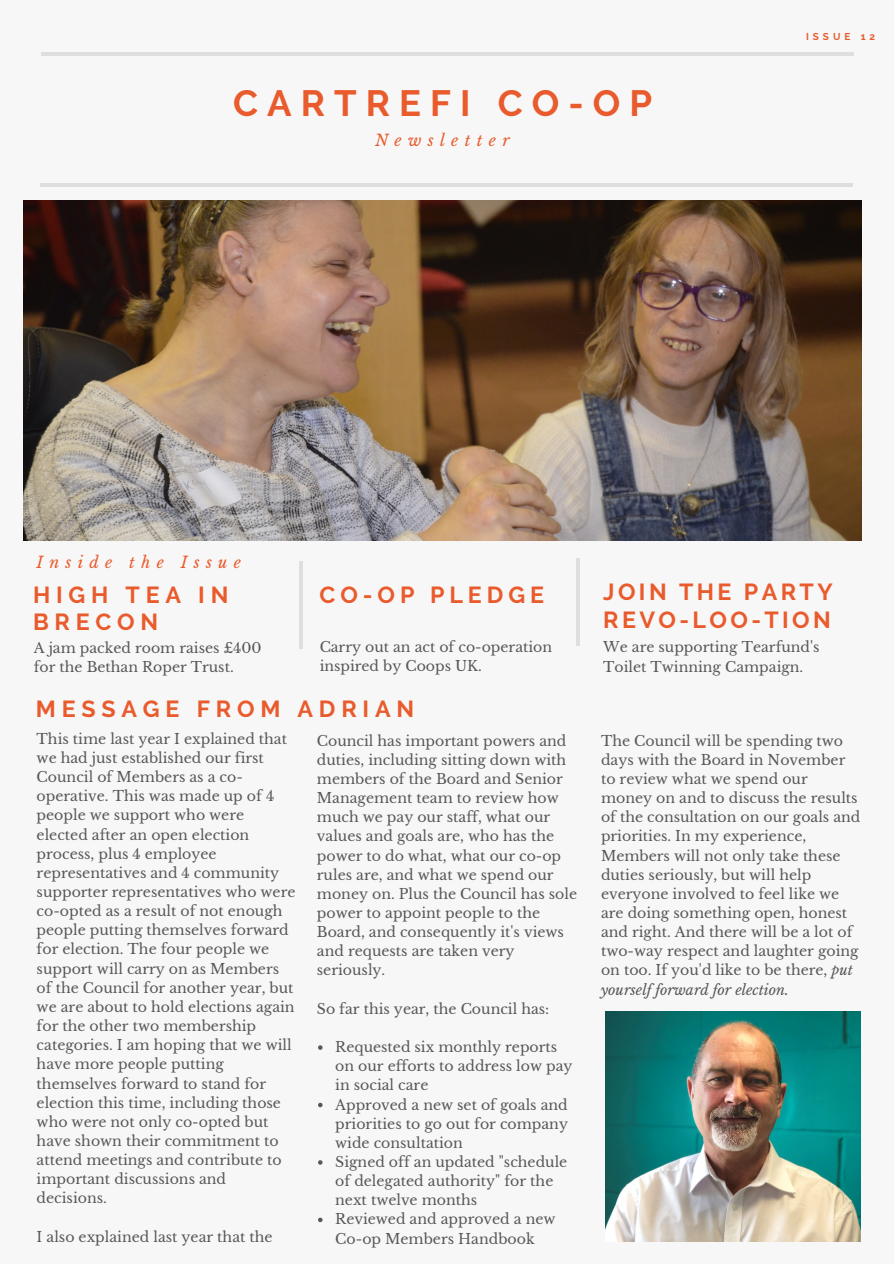
<style>
.page{position:relative;width:894px;height:1264px;background:#fff}
.page>*{position:absolute;margin:0;border:0;box-sizing:border-box;transform-origin:0 0}
.t1{font:700 36.45px "Raleway";letter-spacing:.25em;color:#e95b2c}
.t2{font:700 23.25px/27px "Raleway";letter-spacing:.25em;color:#e95b2c}
.t3{font:700 23.25px/27px "Raleway";letter-spacing:.145em;color:#e95b2c}
.t4{font:700 23.25px "Raleway";letter-spacing:.215em;color:#e95b2c}
.t5{font:italic 15.75px "Libre Baskerville";letter-spacing:.4em;color:#e95b2c}
.t6{font:14.1px/19.2px "Libre Baskerville";color:#000}
.t7{font:700 9.9px "Raleway";letter-spacing:.4em;color:#e95b2c}
.s1{font-style:italic}
</style>
<div class="page">
<div style="left:0;top:0;width:893px;height:1263px;background:#f7f7f7"></div>
<hr style="left:40px;top:184px;width:812px;height:3px;background:#000">
<hr style="left:42px;top:52px;width:811px;height:3px;background:#000">
<img style="left:23px;top:200px;width:838px;height:340px">
<hr style="left:299px;top:560px;width:3px;height:88px;background:#000">
<svg style="left:318px;top:1045px;width:4px;height:4px"></svg>
<svg style="left:318px;top:1102px;width:4px;height:5px"></svg>
<svg style="left:318px;top:1160px;width:4px;height:4px"></svg>
<svg style="left:318px;top:1217px;width:4px;height:5px"></svg>
<hr style="left:576px;top:558px;width:3px;height:88px;background:#000">
<img style="left:605px;top:1011px;width:254px;height:230px">
<h1 class="t1" style="left:233px;top:82px;width:420px">CARTREFI CO-OP</h1>
<p class="t5" style="left:375px;top:131px;width:136px">Newsletter</p>
<p class="t7" style="left:805px;top:30px;width:71px">ISSUE 12</p>
<p class="t5" style="left:36px;top:552px;width:206px">Inside the Issue</p>
<h2 class="t2" style="left:33px;top:581px;width:197px">HIGH TEA IN<br>BRECON</h2>
<p class="t6" style="left:34px;top:638px;width:229px">A jam packed room raises £400 for the Bethan Roper Trust.</p>
<p class="t6" style="left:603px;top:638px;width:218px">We are supporting Tearfund's<br>Toilet Twinning Campaign.</p>
<h2 class="t3" style="left:603px;top:578px;width:231px">JOIN THE PARTY<br>REVO-LOO-TION</h2>
<h2 class="t4" style="left:319px;top:581px;width:226px">CO-OP PLEDGE</h2>
<p class="t6" style="left:319px;top:637px;width:234px">Carry out an act of co-operation inspired by Coops UK.</p>
<h2 class="t2" style="left:36px;top:695px;width:379px">MESSAGE FROM ADRIAN</h2>
<p class="t6" style="left:37px;top:729px;width:260px">This time last year I explained that we had just established our first<br>Council of Members as a co&shy;operative. This was made up of 4 people we support who were elected after an open election process, plus 4 employee representatives and 4 community supporter representatives who were co-opted as a result of not enough people putting themselves forward for election. The four people we support will carry on as Members of the Council for another year, but we are about to hold elections again for the other two membership categories. I am hoping that we will have more people putting themselves forward to stand for election this time, including those who were not only co-opted but have shown their commitment to attend meetings and contribute to important discussions and decisions.</p>
<p class="t6" style="left:37px;top:1227px;width:237px">I also explained last year that the</p>
<p class="t6" style="left:317px;top:731px;width:262px">Council has important powers and duties, including sitting down with members of the Board and Senior<br>Management team to review how much we pay our staff, what our values and goals are, who has the power to do what, what our co-op rules are, and what we spend our money on. Plus the Council has sole power to appoint people to the<br>Board, and consequently it's views and requests are taken very seriously.</p>
<p class="t6" style="left:317px;top:999px;width:234px">So far this year, the Council has:</p>
<p class="t6" style="left:335px;top:1037px;width:239px">Requested six monthly reports on our efforts to address low pay in social care<br>Approved a new set of goals and priorities to go out for company wide consultation<br>Signed off an updated "schedule of delegated authority" for the next twelve months<br>Reviewed and approved a new<br>Co-op Members Handbook</p>
<p class="t6" style="left:601px;top:731px;width:261px">The Council will be spending two days with the Board in November to review what we spend our money on and to discuss the results of the consultation on our goals and priorities. In my experience,<br>Members will not only take these duties seriously, but will help everyone involved to feel like we are doing something open, honest and right. And there will be a lot of two-way respect and laughter going on too. If you'd like to be there, <span class="s1">put yourself forward for election.</span></p>
</div>
